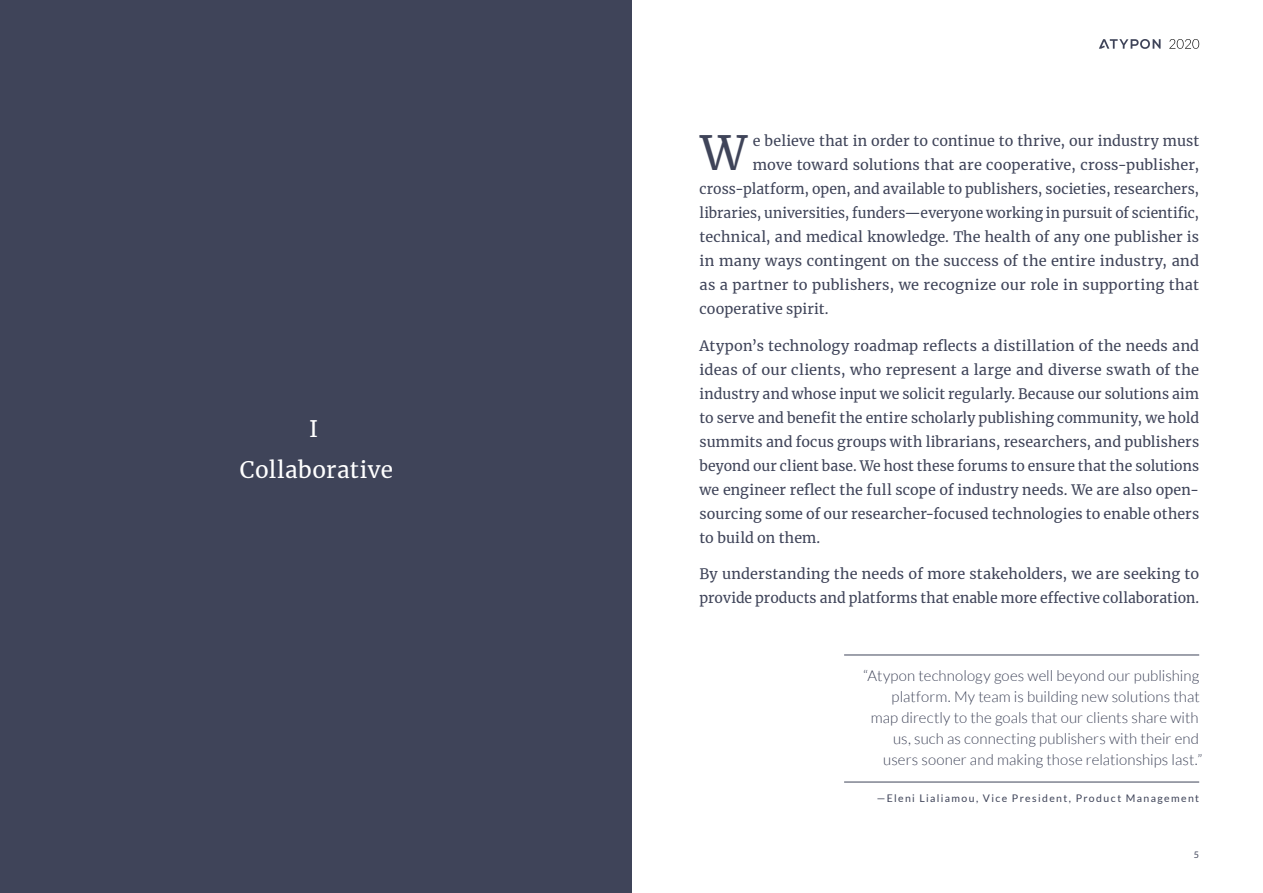
<style>
.page{position:relative;width:1263px;height:893px;background:#fff}
.page>*{position:absolute;margin:0;border:0;box-sizing:border-box;transform-origin:0 0}
.t1{font:46.5px "Merriweather";color:#3f4459}
.t2{font:22.5px/40.5px "Merriweather";letter-spacing:.02em;color:#fff;text-align:center}
.t3{font:300 15px/21px "Lato";letter-spacing:.005em;color:#3f4459;text-align:right}
.t4{font:14.25px/24px "Merriweather";letter-spacing:.005em;color:#3f4459;text-align:justify}
.t5{font:10.5px "Lato";letter-spacing:.13em;color:#3f4459}
.t6{font:9px "Lato";color:#3f4459}
</style>
<div class="page">
<div style="left:0;top:0;width:631px;height:893px;background:#3f4459"></div>
<svg style="left:1099px;top:39px;width:61px;height:10px"></svg>
<svg style="left:1169px;top:39px;width:30px;height:10px"></svg>
<hr style="left:844px;top:655px;width:355px;height:1px;background:#3f4459">
<hr style="left:844px;top:782px;width:355px;height:1px;background:#3f4459">
<h2 class="t2" style="left:240px;top:408px;width:155px">I<br>Collaborative</h2>
<h1 class="t1" style="left:700px;top:121px;width:48px">W</h1>
<p class="t4" style="left:753px;top:128px;width:448px">e believe that in order to continue to thrive, our industry must</p>
<p class="t4" style="left:753px;top:152px;width:448px">move toward solutions that are cooperative, cross-publisher,</p>
<p class="t4" style="left:699px;top:176px;width:501px">cross-platform, open, and available to publishers, societies, researchers,</p>
<p class="t4" style="left:699px;top:200px;width:501px">libraries, universities, funders—everyone working in pursuit of scientific,</p>
<p class="t4" style="left:699px;top:224px;width:501px">technical, and medical knowledge. The health of any one publisher is</p>
<p class="t4" style="left:699px;top:248px;width:501px">in many ways contingent on the success of the entire industry, and</p>
<p class="t4" style="left:699px;top:272px;width:501px">as a partner to publishers, we recognize our role in supporting that</p>
<p class="t4" style="left:699px;top:296px;width:130px">cooperative spirit.</p>
<p class="t4" style="left:699px;top:333px;width:501px">Atypon’s technology roadmap reflects a distillation of the needs and ideas of our clients, who represent a large and diverse swath of the industry and whose input we solicit regularly. Because our solutions aim to serve and benefit the entire scholarly publishing community, we hold summits and focus groups with librarians, researchers, and publishers beyond our client base. We host these forums to ensure that the solutions we engineer reflect the full scope of industry needs. We are also open&shy;sourcing some of our researcher-focused technologies to enable others to build on them.</p>
<p class="t4" style="left:699px;top:562px;width:501px">By understanding the needs of more stakeholders, we are seeking to provide products and platforms that enable more effective collaboration.</p>
<p class="t3" style="left:863px;top:665px;width:341px">“Atypon technology goes well beyond our publishing platform. My team is building new solutions that map directly to the goals that our clients share with us, such as connecting publishers with their end users sooner and making those relationships last.”</p>
<p class="t5" style="left:877px;top:793px;width:324px">—Eleni Lialiamou, Vice President, Product Management</p>
<p class="t6" style="left:1194px;top:850px;width:7px">5</p>
</div>
